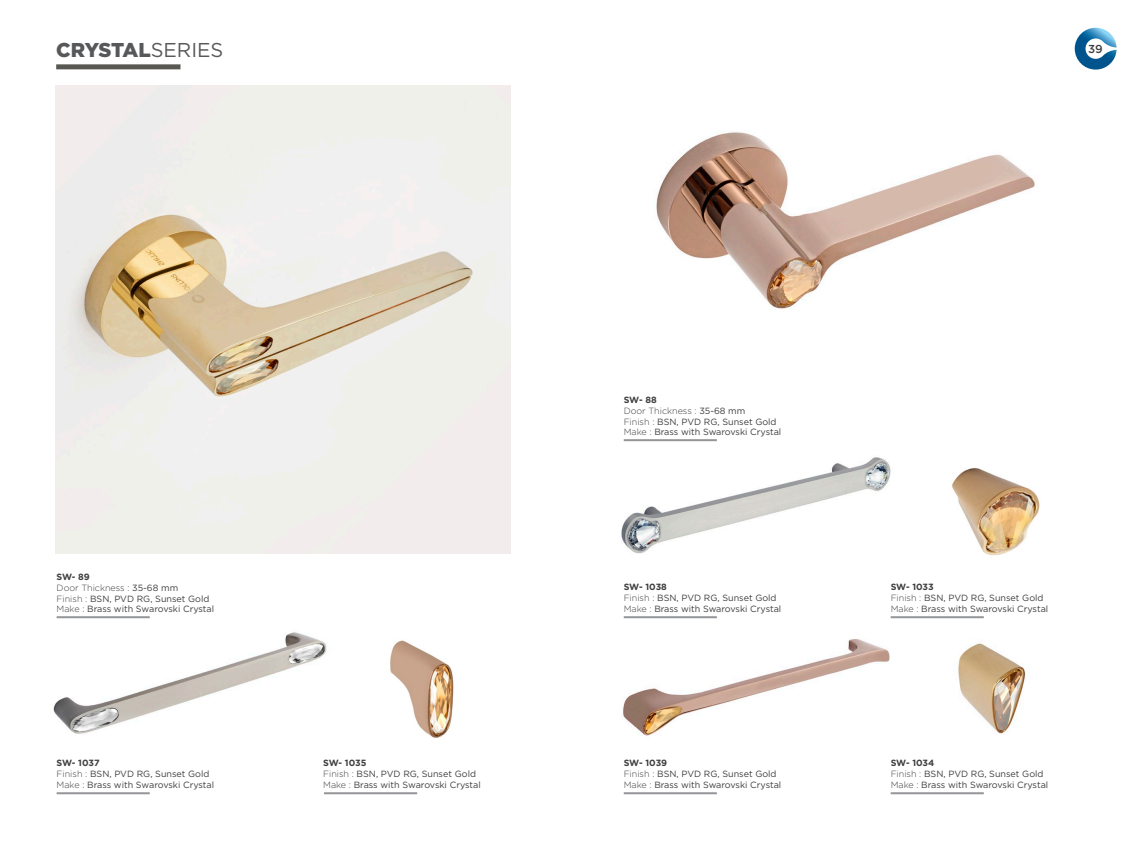
<style>
.page{position:relative;width:1134px;height:851px;background:#fff}
.page>*{position:absolute;margin:0;border:0;box-sizing:border-box;transform-origin:0 0}
.BODY{font:900 20px "Gotham";letter-spacing:-.025em;color:#57585a}
.t1{font:500 11.5px "Gotham";color:#3e3e3f}
.BODY-2{font:9px "Gotham";color:#3e3e3f}
.BODY-3{font:700 9px "Gotham";letter-spacing:-.01em;color:#3e3e3f}
.BODY-4{font:300 9px "Gotham";color:#3e3e3f}
.s1{font-weight:400}
.s2{font-weight:300}
</style>
<div class="page">
<svg style="left:1075px;top:28px;width:41px;height:42px"></svg>
<div style="left:56px;top:64px;width:124px;height:5px;background:#585752"></div>
<img style="left:656px;top:132px;width:379px;height:177px">
<img style="left:56px;top:85px;width:454px;height:468px">
<img style="left:390px;top:640px;width:64px;height:98px">
<img style="left:53px;top:632px;width:274px;height:102px">
<img style="left:621px;top:439px;width:297px;height:180px">
<img style="left:952px;top:468px;width:88px;height:88px">
<img style="left:621px;top:601px;width:294px;height:135px">
<img style="left:928px;top:618px;width:98px;height:177px">
<hr style="left:624px;top:792px;width:93px;height:2px;background:#939598">
<hr style="left:624px;top:616px;width:93px;height:2px;background:#939598">
<hr style="left:891px;top:616px;width:93px;height:2px;background:#939598">
<hr style="left:324px;top:792px;width:93px;height:2px;background:#939598">
<hr style="left:624px;top:439px;width:93px;height:2px;background:#939598">
<hr style="left:57px;top:616px;width:93px;height:2px;background:#939598">
<hr style="left:57px;top:792px;width:93px;height:2px;background:#939598">
<hr style="left:891px;top:792px;width:93px;height:2px;background:#939598">
<p class="BODY" style="left:56px;top:36px;width:169px">CRYSTAL<span class="s1">SERIES</span></p>
<p class="BODY-3" style="left:57px;top:570px;width:35px">SW- 89</p>
<p class="BODY-4" style="left:57px;top:582px;width:123px">Door Thickness : <span class="s1">35-68 mm</span></p>
<p class="BODY-2" style="left:57px;top:592px;width:154px"><span class="s2">Finish :</span> BSN, PVD RG, Sunset Gold</p>
<p class="BODY-2" style="left:57px;top:603px;width:159px"><span class="s2">Make :</span> Brass with Swarovski Crystal</p>
<p class="BODY-3" style="left:57px;top:756px;width:44px">SW- 1037</p>
<p class="BODY-2" style="left:57px;top:767px;width:154px"><span class="s2">Finish :</span> BSN, PVD RG, Sunset Gold</p>
<p class="BODY-2" style="left:57px;top:778px;width:159px"><span class="s2">Make :</span> Brass with Swarovski Crystal</p>
<p class="BODY-3" style="left:323px;top:756px;width:45px">SW- 1035</p>
<p class="BODY-2" style="left:323px;top:767px;width:154px"><span class="s2">Finish :</span> BSN, PVD RG, Sunset Gold</p>
<p class="BODY-2" style="left:323px;top:778px;width:159px"><span class="s2">Make :</span> Brass with Swarovski Crystal</p>
<p class="t1" style="left:1088px;top:41px;width:16px">39</p>
<p class="BODY-3" style="left:624px;top:394px;width:35px">SW- 88</p>
<p class="BODY-4" style="left:624px;top:405px;width:123px">Door Thickness : <span class="s1">35-68 mm</span></p>
<p class="BODY-2" style="left:624px;top:415px;width:154px"><span class="s2">Finish :</span> BSN, PVD RG, Sunset Gold</p>
<p class="BODY-2" style="left:624px;top:426px;width:159px"><span class="s2">Make :</span> Brass with Swarovski Crystal</p>
<p class="BODY-3" style="left:624px;top:580px;width:45px">SW- 1038</p>
<p class="BODY-2" style="left:624px;top:591px;width:154px"><span class="s2">Finish :</span> BSN, PVD RG, Sunset Gold</p>
<p class="BODY-2" style="left:624px;top:602px;width:159px"><span class="s2">Make :</span> Brass with Swarovski Crystal</p>
<p class="BODY-3" style="left:624px;top:756px;width:45px">SW- 1039</p>
<p class="BODY-2" style="left:624px;top:767px;width:154px"><span class="s2">Finish :</span> BSN, PVD RG, Sunset Gold</p>
<p class="BODY-2" style="left:624px;top:778px;width:159px"><span class="s2">Make :</span> Brass with Swarovski Crystal</p>
<p class="BODY-3" style="left:891px;top:580px;width:45px">SW- 1033</p>
<p class="BODY-2" style="left:891px;top:591px;width:154px"><span class="s2">Finish :</span> BSN, PVD RG, Sunset Gold</p>
<p class="BODY-2" style="left:891px;top:602px;width:159px"><span class="s2">Make :</span> Brass with Swarovski Crystal</p>
<p class="BODY-3" style="left:891px;top:756px;width:45px">SW- 1034</p>
<p class="BODY-2" style="left:891px;top:767px;width:154px"><span class="s2">Finish :</span> BSN, PVD RG, Sunset Gold</p>
<p class="BODY-2" style="left:891px;top:778px;width:159px"><span class="s2">Make :</span> Brass with Swarovski Crystal</p>
</div>
